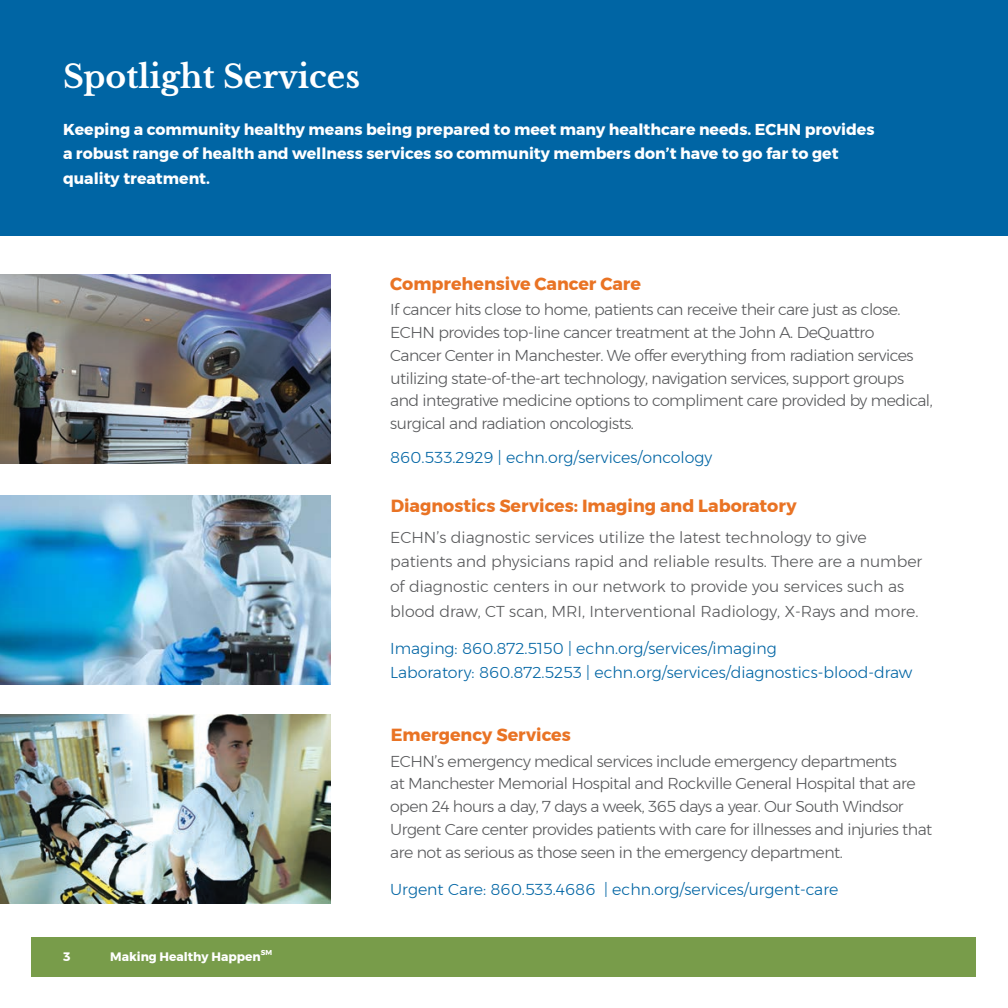
<style>
.page{position:relative;width:1008px;height:1008px;background:#fff}
.page>*{position:absolute;margin:0;border:0;box-sizing:border-box;transform-origin:0 0}
.t1{font:700 31.5px "Libre Baskerville";color:#fff}
.t2{font:700 17.5px "Montserrat";color:#e97324}
.t3{font:300 15.75px/22.8px "Montserrat";letter-spacing:-.03em;color:#57585a}
.t4{font:300 15.75px/24.5px "Montserrat";color:#57585a}
.t5{font:300 15.75px/24.5px "Montserrat";color:#0065a4}
.t6{font:700 15.75px/24.5px "Montserrat";color:#fff}
.t7{font:700 12.25px "Montserrat";color:#fff}
.t8{font:700 7.17px "Montserrat";color:#fff}
</style>
<div class="page">
<div style="left:32px;top:938px;width:944px;height:39px;background:#789c4a"></div>
<div style="left:0;top:0;width:1008px;height:236px;background:#0065a4"></div>
<img style="left:0;top:495px;width:331px;height:189px">
<img style="left:0;top:275px;width:331px;height:189px">
<img style="left:0;top:715px;width:331px;height:189px">
<p class="t1" style="left:63px;top:58px;width:299px">Spotlight Services</p>
<p class="t6" style="left:63px;top:117px;width:813px">Keeping a community healthy means being prepared to meet many healthcare needs. ECHN provides a robust range of health and wellness services so community members don’t have to go far to get quality treatment.</p>
<p class="t2" style="left:390px;top:270px;width:252px">Comprehensive Cancer Care</p>
<p class="t3" style="left:390px;top:298px;width:544px">If cancer hits close to home, patients can receive their care just as close.<br>ECHN provides top-line cancer treatment at the John A. DeQuattro<br>Cancer Center in Manchester. We offer everything from radiation services utilizing state-of-the-art technology, navigation services, support groups and integrative medicine options to compliment care provided by medical, surgical and radiation oncologists.</p>
<p class="t5" style="left:390px;top:444px;width:324px">860.533.2929 | echn.org/services/oncology</p>
<p class="t2" style="left:391px;top:492px;width:407px">Diagnostics Services: Imaging and Laboratory</p>
<p class="t4" style="left:390px;top:525px;width:534px">ECHN’s diagnostic services utilize the latest technology to give patients and physicians rapid and reliable results. There are a number of diagnostic centers in our network to provide you services such as blood draw, CT scan, MRI, Interventional Radiology, X-Rays and more.</p>
<p class="t5" style="left:390px;top:636px;width:524px">Imaging: 860.872.5150 | echn.org/services/imaging<br>Laboratory: 860.872.5253 | echn.org/services/diagnostics-blood-draw</p>
<p class="t7" style="left:63px;top:947px;width:9px">3</p>
<p class="t7" style="left:110px;top:947px;width:152px">Making Healthy Happen</p>
<p class="t8" style="left:261px;top:947px;width:13px">SM</p>
<p class="t2" style="left:391px;top:721px;width:182px">Emergency Services</p>
<p class="t3" style="left:390px;top:749px;width:544px">ECHN’s emergency medical services include emergency departments<br>at Manchester Memorial Hospital and Rockville General Hospital that are open 24 hours a day, 7 days a week, 365 days a year. Our South Windsor Urgent Care center provides patients with care for illnesses and injuries that are not as serious as those seen in the emergency department.</p>
<p class="t5" style="left:390px;top:877px;width:450px">Urgent Care: 860.533.4686 | echn.org/services/urgent-care</p>
</div>
